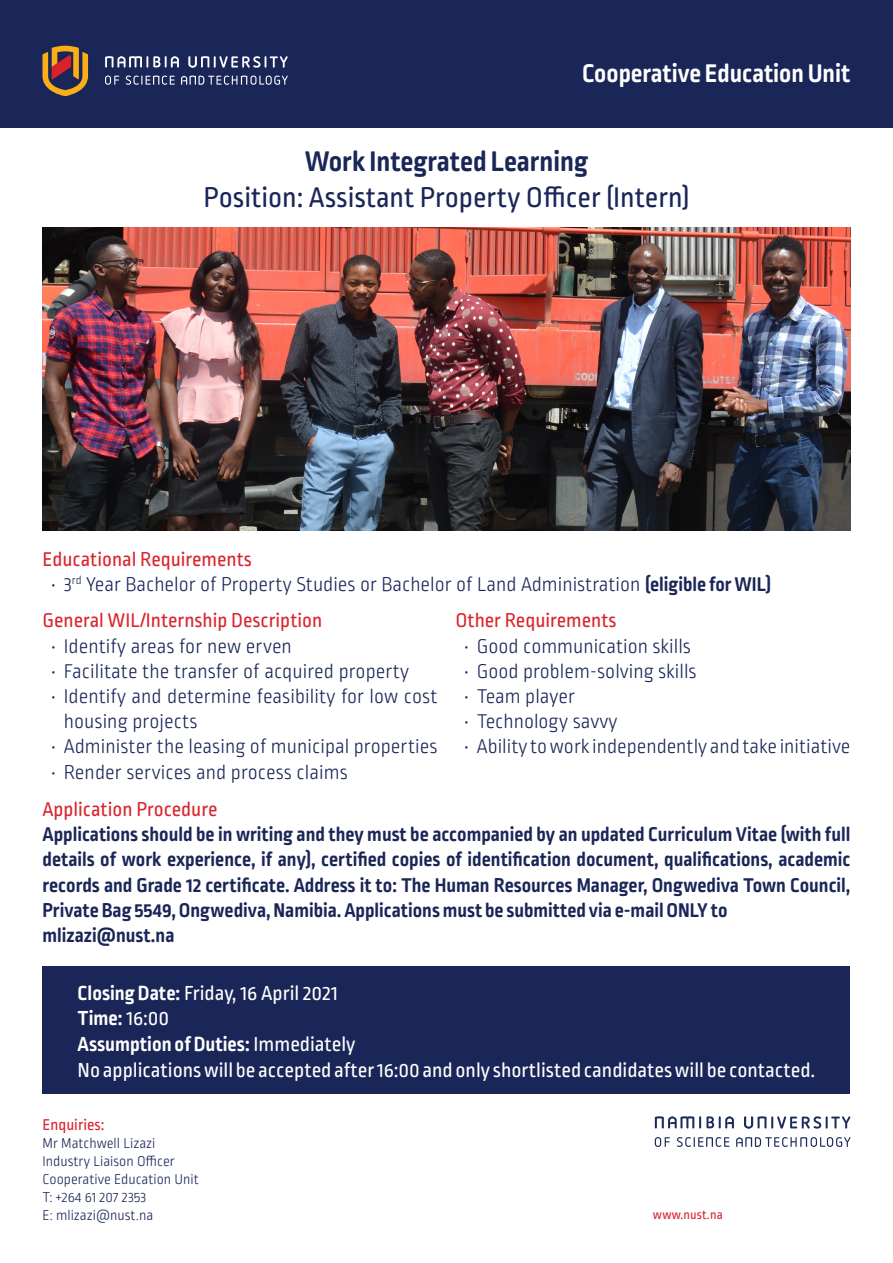
<style>
.page{position:relative;width:893px;height:1263px;background:#fff}
.page>*{position:absolute;margin:0;border:0;box-sizing:border-box;transform-origin:0 0}
.t1{font:30px "Ropa Soft Pro";color:#1a2657}
.t2{font:700 30px "Ropa Soft Pro";color:#1a2657}
.t3{font:700 27px "Ropa Soft Pro";color:#fff}
.t4{font:21.45px "Ropa Soft Pro";color:#fff}
.t5{font:700 21.45px "Ropa Soft Pro";color:#fff}
.t6{font:300 21px/25.2px "Ropa Soft Pro";color:#1a2657}
.t7{font:700 21px/25.2px "Ropa Soft Pro";color:#1a2657;text-align:justify}
.body_text{font:21px "Ropa Soft Pro";color:#da252e}
.t8{font:16.5px "Ropa Soft Pro";color:#da252e}
.t9{font:300 15px "Ropa Soft Pro";color:#1a2657}
.t10{font:300 15px "Ropa Soft Pro";color:#1d2758}
.t11{font:13.5px "Ropa Soft Pro";letter-spacing:.01em;color:#da252e}
.s1{font-weight:700}
.s2{font-weight:400}
.s3{color:#1a2657}
</style>
<div class="page">
<div style="left:0;top:0;width:893px;height:128px;background:#1a2657"></div>
<svg style="left:655px;top:1116px;width:195px;height:31px"></svg>
<div style="left:43px;top:966px;width:807px;height:128px;background:#1a2657"></div>
<img style="left:43px;top:227px;width:807px;height:303px">
<svg style="left:43px;top:46px;width:45px;height:50px"></svg>
<svg style="left:105px;top:56px;width:183px;height:29px"></svg>
<p class="t3" style="left:582px;top:58px;width:270px">Cooperative Education Unit</p>
<p class="t2" style="left:305px;top:144px;width:285px">Work Integrated Learning</p>
<p class="t1" style="left:203px;top:181px;width:488px">Position: Assistant Property Officer (Intern)</p>
<p class="body_text" style="left:43px;top:548px;width:211px">Educational Requirements</p>
<p class="t6" style="left:51px;top:573px;width:722px">• 3<sup>rd</sup> Year Bachelor of Property Studies or Bachelor of Land Administration <span class="s1">(eligible for WIL)</span></p>
<p class="body_text" style="left:43px;top:609px;width:281px">General WIL/Internship Description</p>
<p class="t6" style="left:51px;top:634px;width:242px">• Identify areas for new erven</p>
<p class="t6" style="left:51px;top:660px;width:360px">• Facilitate the transfer of acquired property</p>
<p class="t6" style="left:64px;top:685px;width:375px;text-indent:-13px">• Identify and determine feasibility for low cost housing projects</p>
<p class="t6" style="left:51px;top:735px;width:388px">• Administer the leasing of municipal properties</p>
<p class="t6" style="left:51px;top:760px;width:298px">• Render services and process claims</p>
<p class="body_text" style="left:455px;top:609px;width:163px">Other Requirements</p>
<p class="t6" style="left:464px;top:634px;width:228px">• Good communication skills</p>
<p class="t6" style="left:464px;top:660px;width:234px">• Good problem-solving skills</p>
<p class="t6" style="left:464px;top:685px;width:112px">• Team player</p>
<p class="t6" style="left:464px;top:710px;width:155px">• Technology savvy</p>
<p class="t6" style="left:464px;top:735px;width:388px">• Ability to work independently and take initiative</p>
<p class="body_text" style="left:43px;top:798px;width:176px">Application Procedure</p>
<p class="t7" style="left:43px;top:823px;width:809px">Applications should be in writing and they must be accompanied by an updated Curriculum Vitae (with full details of work experience, if any), certified copies of identification document, qualifications, academic records and Grade 12 certificate. Address it to: The Human Resources Manager, Ongwediva Town Council, Private Bag 5549, Ongwediva, Namibia. Applications must be submitted via e-mail ONLY to</p>
<p class="t7" style="left:43px;top:924px;width:133px">mlizazi@nust.na</p>
<p class="t4" style="left:78px;top:981px;width:262px"><span class="s1">Closing Date:</span> Friday, 16 April 2021</p>
<p class="t5" style="left:78px;top:1006px;width:93px">Time: <span class="s2">16:00</span></p>
<p class="t5" style="left:78px;top:1032px;width:280px">Assumption of Duties: <span class="s2">Immediately</span></p>
<p class="t4" style="left:78px;top:1058px;width:739px">No applications will be accepted after 16:00 and only shortlisted candidates will be contacted.</p>
<p class="t8" style="left:43px;top:1115px;width:63px">Enquiries:</p>
<p class="t10" style="left:43px;top:1135px;width:114px"><span class="s3">Mr</span> Matchwell Lizazi</p>
<p class="t9" style="left:43px;top:1153px;width:134px">Industry Liaison Officer</p>
<p class="t9" style="left:43px;top:1171px;width:158px">Cooperative Education Unit</p>
<p class="t9" style="left:43px;top:1189px;width:105px">T: +264 61 207 2353</p>
<p class="t9" style="left:43px;top:1207px;width:112px">E: mlizazi@nust.na</p>
<p class="t11" style="left:653px;top:1207px;width:71px">www.nust.na</p>
</div>
